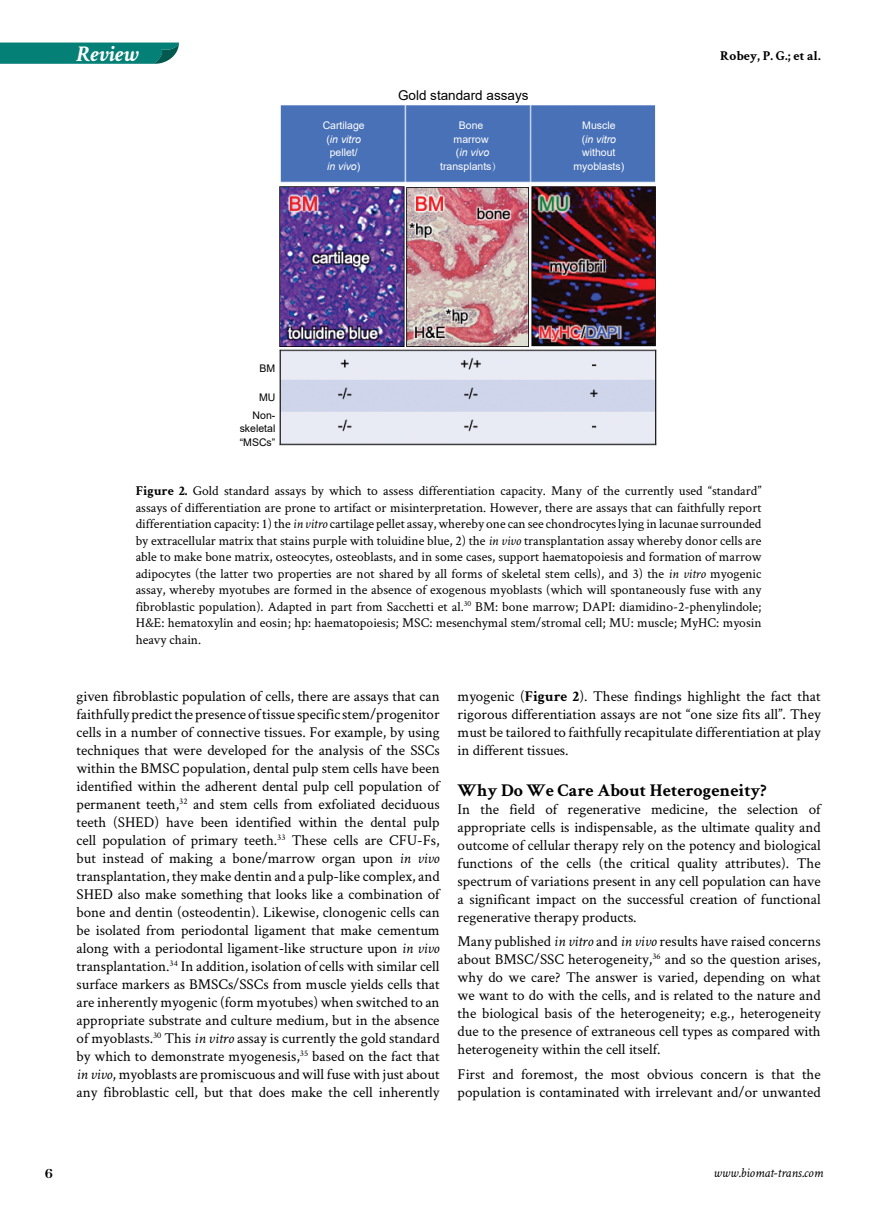
<style>
.page{position:relative;width:893px;height:1208px;background:#fff}
.page>*{position:absolute;margin:0;border:0;box-sizing:border-box;transform-origin:0 0}
.t1{font:italic 700 22.5px "Crimson Text";color:#fff}
.t2{font:700 18px "Crimson Text";color:#000}
.t3{font:15px/18px "Crimson Text";color:#000;text-align:justify}
.t4{font:800 15px "Abhaya Libre";color:#000}
.t5{font:13.5px/16.5px "Crimson Text";color:#000;text-align:justify}
.t6{font:italic 13.5px "Crimson Text";color:#000}
.t7{font:13.5px "Arial";color:#000}
.t8{font:700 13.5px "Crimson Text";color:#000}
.t9{font:10.5px/13.5px "Arial";color:#fff;text-align:center}
.t10{font:10.5px/18px "Arial";color:#000;text-align:right}
.s1{font-style:italic}
.s2{font-family:"Adobe Song Std";font-weight:300}
.s3{font-weight:700}
</style>
<div class="page">
<svg style="left:0;top:43px;width:179px;height:21px;background:#0e8379"></svg>
<img style="left:279px;top:105px;width:378px;height:341px">
<div style="left:302px;top:110px;width:79px;height:71px;background:#4971b7"></div>
<div style="left:422px;top:110px;width:94px;height:71px;background:#4971b7"></div>
<div style="left:546px;top:110px;width:101px;height:71px;background:#4971b7"></div>
<h1 class="t1" style="left:77px;top:40px;width:64px">Review</h1>
<p class="t7" style="left:398px;top:86px;width:132px">Gold standard assays</p>
<p class="t9" style="left:323px;top:118px;width:44px">Cartilage (<span class="s1">in vitro </span>pellet/<br><span class="s1">in vivo</span>)</p>
<p class="t9" style="left:440px;top:118px;width:63px">Bone marrow<br>(<span class="s1">in vivo </span>transplants<span class="s2">）</span></p>
<p class="t9" style="left:574px;top:118px;width:52px">Muscle<br>(<span class="s1">in vitro </span>without myoblasts)</p>
<p class="t8" style="left:720px;top:47px;width:102px">Robey, P. G.; et al.</p>
<p class="t10" style="left:260px;top:359px;width:17px">BM</p>
<p class="t10" style="left:253px;top:388px;width:24px">MU<br>Non-</p>
<p class="t10" style="left:240px;top:422px;width:37px;line-height:13.5px;text-align:left">skeletal “MSCs”</p>
<p class="t5" style="left:136px;top:482px;width:627px"><span class="s3">Figure 2.</span> Gold standard assays by which to assess differentiation capacity. Many of the currently used “standard” assays of differentiation are prone to artifact or misinterpretation. However, there are assays that can faithfully report differentiation capacity: 1) the <span class="s1">in vitro</span> cartilage pellet assay, whereby one can see chondrocytes lying in lacunae surrounded by extracellular matrix that stains purple with toluidine blue, 2) the <span class="s1">in vivo</span> transplantation assay whereby donor cells are able to make bone matrix, osteocytes, osteoblasts, and in some cases, support haematopoiesis and formation of marrow adipocytes (the latter two properties are not shared by all forms of skeletal stem cells), and 3) the <span class="s1">in vitro</span> myogenic assay, whereby myotubes are formed in the absence of exogenous myoblasts (which will spontaneously fuse with any fibroblastic population). Adapted in part from Sacchetti et al.<sup>30</sup> BM: bone marrow; DAPI: diamidino-2-phenylindole; H&amp;E: hematoxylin and eosin; hp: haematopoiesis; MSC: mesenchymal stem/stromal cell; MU: muscle; MyHC: myosin heavy chain.</p>
<p class="t3" style="left:77px;top:687px;width:365px">given fibroblastic population of cells, there are assays that can faithfully predict the presence of tissue specific stem/progenitor cells in a number of connective tissues. For example, by using techniques that were developed for the analysis of the SSCs within the BMSC population, dental pulp stem cells have been identified within the adherent dental pulp cell population of permanent teeth,<sup>32</sup> and stem cells from exfoliated deciduous teeth (SHED) have been identified within the dental pulp cell population of primary teeth.<sup>33</sup> These cells are CFU-Fs, but instead of making a bone/marrow organ upon <span class="s1">in vivo </span>transplantation, they make dentin and a pulp-like complex, and SHED also make something that looks like a combination of bone and dentin (osteodentin). Likewise, clonogenic cells can be isolated from periodontal ligament that make cementum along with a periodontal ligament-like structure upon <span class="s1">in vivo </span>transplantation.<sup>34</sup> In addition, isolation of cells with similar cell surface markers as BMSCs/SSCs from muscle yields cells that are inherently myogenic (form myotubes) when switched to an appropriate substrate and culture medium, but in the absence of myoblasts.<sup>30</sup> This <span class="s1">in vitro</span> assay is currently the gold standard by which to demonstrate myogenesis,<sup>35</sup> based on the fact that <span class="s1">in vivo</span>, myoblasts are promiscuous and will fuse with just about any fibroblastic cell, but that does make the cell inherently</p>
<p class="t3" style="left:458px;top:687px;width:365px">myogenic (<span class="s3">Figure 2</span>). These findings highlight the fact that rigorous differentiation assays are not “one size fits all”. They must be tailored to faithfully recapitulate differentiation at play in different tissues.</p>
<p class="t2" style="left:458px;top:779px;width:310px">Why Do We Care About Heterogeneity?</p>
<p class="t3" style="left:458px;top:799px;width:365px">In the field of regenerative medicine, the selection of appropriate cells is indispensable, as the ultimate quality and outcome of cellular therapy rely on the potency and biological functions of the cells (the critical quality attributes). The spectrum of variations present in any cell population can have a significant impact on the successful creation of functional regenerative therapy products.</p>
<p class="t3" style="left:458px;top:932px;width:365px">Many published <span class="s1">in vitro</span> and <span class="s1">in vivo</span> results have raised concerns about BMSC/SSC heterogeneity,<sup>36</sup> and so the question arises, why do we care? The answer is varied, depending on what we want to do with the cells, and is related to the nature and the biological basis of the heterogeneity; e.g., heterogeneity due to the presence of extraneous cell types as compared with heterogeneity within the cell itself.</p>
<p class="t3" style="left:458px;top:1064px;width:365px">First and foremost, the most obvious concern is that the population is contaminated with irrelevant and/or unwanted</p>
<p class="t4" style="left:45px;top:1165px;width:10px">6</p>
<p class="t6" style="left:714px;top:1165px;width:111px">www.biomat-trans.com</p>
</div>
